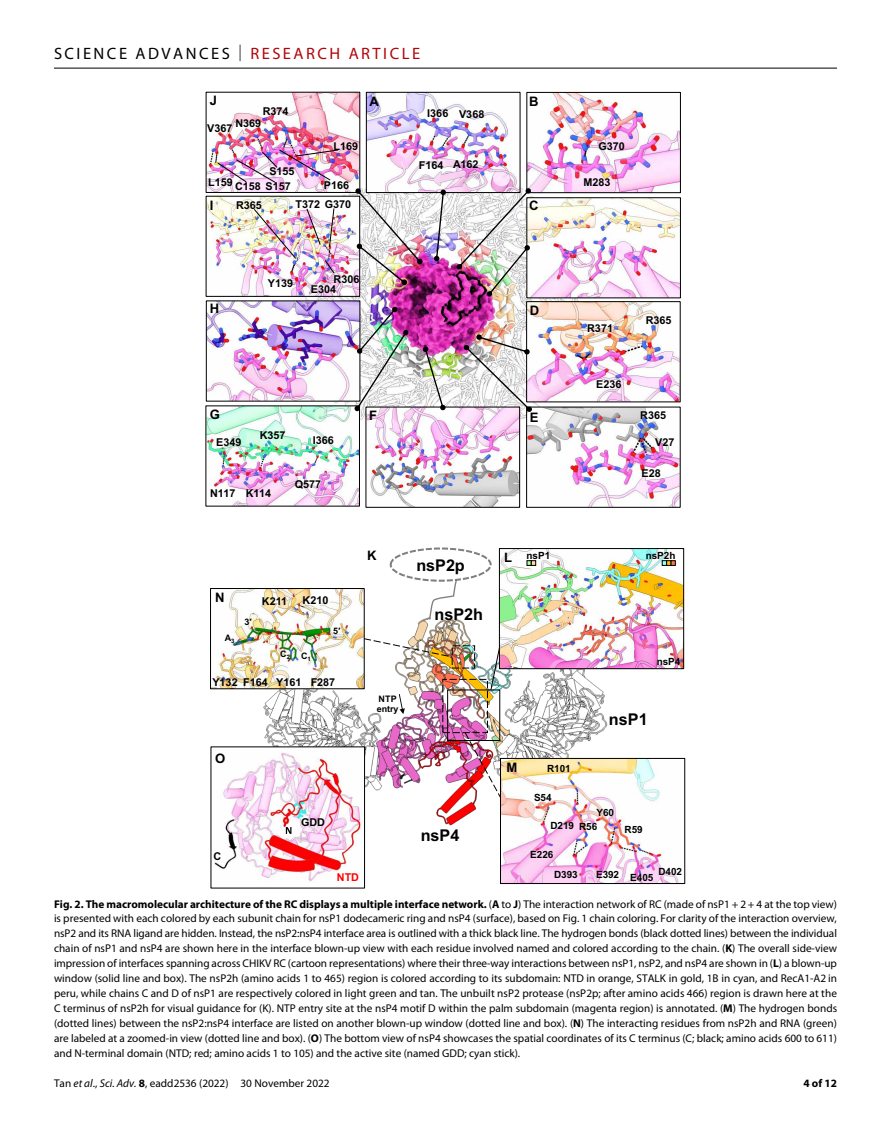
<style>
.page{position:relative;width:891px;height:1134px;background:#fff}
.page>*{position:absolute;margin:0;border:0;box-sizing:border-box;transform-origin:0 0}
.t1{font:16.5px "Myriad Pro";letter-spacing:.15em;color:#000}
.t2{font:700 16.2px "Arial";color:#000}
.t3{font:700 13.05px "Arial";color:#000}
.t4{font:11.25px/15px "Myriad Pro";color:#000;text-align:justify}
.t5{font:700 11.25px "Myriad Pro";color:#000}
.t6{font:700 10.8px "Arial";color:#000}
.t7{font:700 10.8px "Arial";color:#f00}
.t8{font:700 9.9px "Arial";letter-spacing:-.005em;color:#000}
.t9{font:700 9px/10.8px "Arial";color:#000}
.s1{font-weight:300}
.s2{color:#b10508}
.s3{font-weight:700}
.s4{font-style:italic}
</style>
<div class="page">
<hr style="left:54px;top:68px;width:783px;height:1px;background:#000">
<img style="left:299px;top:157px;width:292px;height:293px">
<img style="left:248px;top:596px;width:376px;height:245px">
<div style="left:390px;top:548px;width:102px;height:34px;border:2px dashed #7f7f7f;border-radius:50%"></div>
<svg style="left:428px;top:578px;width:30px;height:43px"></svg>
<div style="left:442px;top:679px;width:46px;height:54px;border:1px dashed #000"></div>
<svg style="left:490px;top:644px;width:11px;height:47px"></svg>
<svg style="left:365px;top:638px;width:88px;height:20px"></svg>
<img style="left:215px;top:590px;width:148px;height:97px">
<div style="left:210px;top:588px;width:155px;height:101px;border:1px solid #000"></div>
<img style="left:368px;top:94px;width:150px;height:97px">
<div style="left:366px;top:92px;width:154px;height:101px;border:1px solid #000"></div>
<img style="left:531px;top:199px;width:148px;height:97px">
<div style="left:527px;top:197px;width:154px;height:101px;border:1px solid #000"></div>
<img style="left:529px;top:94px;width:150px;height:97px">
<div style="left:527px;top:92px;width:154px;height:101px;border:1px solid #000"></div>
<img style="left:528px;top:303px;width:151px;height:97px">
<div style="left:526px;top:301px;width:155px;height:101px;border:1px solid #000"></div>
<img style="left:368px;top:409px;width:150px;height:97px">
<div style="left:366px;top:407px;width:154px;height:101px;border:1px solid #000"></div>
<img style="left:528px;top:409px;width:151px;height:97px">
<div style="left:526px;top:407px;width:155px;height:101px;border:1px solid #000"></div>
<img style="left:208px;top:408px;width:150px;height:96px">
<img style="left:208px;top:303px;width:150px;height:96px">
<img style="left:208px;top:198px;width:150px;height:97px">
<div style="left:206px;top:196px;width:154px;height:101px;border:1px solid #000"></div>
<img style="left:254px;top:208px;width:81px;height:66px">
<svg style="left:434px;top:189px;width:12px;height:72px"></svg>
<img style="left:208px;top:94px;width:150px;height:97px">
<div style="left:206px;top:92px;width:154px;height:101px;border:1px solid #000"></div>
<img style="left:217px;top:149px;width:122px;height:34px">
<img style="left:355px;top:188px;width:68px;height:98px">
<img style="left:354px;top:306px;width:55px;height:106px">
<svg style="left:423px;top:346px;width:23px;height:65px"></svg>
<img style="left:463px;top:334px;width:69px;height:78px">
<img style="left:456px;top:188px;width:75px;height:109px">
<div style="left:447px;top:690px;width:53px;height:51px;border:1px solid #000"></div>
<svg style="left:464px;top:731px;width:38px;height:68px"></svg>
<img style="left:501px;top:550px;width:181px;height:117px">
<div style="left:499px;top:548px;width:185px;height:121px;border:1px solid #000"></div>
<img style="left:502px;top:760px;width:177px;height:122px">
<div style="left:500px;top:758px;width:185px;height:126px;border:1px solid #000"></div>
<svg style="left:399px;top:694px;width:6px;height:20px"></svg>
<svg style="left:662px;top:561px;width:13px;height:5px"></svg>
<svg style="left:527px;top:561px;width:9px;height:5px"></svg>
<img style="left:214px;top:749px;width:149px;height:132px">
<svg style="left:286px;top:827px;width:5px;height:7px"></svg>
<h1 class="t1" style="left:54px;top:40px;width:368px">SCIENCE ADVANCES <span class="s1">|</span> <span class="s2">RESEARCH ARTICLE</span></h1>
<p class="t3" style="left:210px;top:92px;width:9px">J</p>
<p class="t6" style="left:263px;top:104px;width:27px">R374</p>
<p class="t6" style="left:235px;top:116px;width:27px">N369</p>
<p class="t6" style="left:207px;top:121px;width:27px">V367</p>
<p class="t3" style="left:370px;top:93px;width:11px">A</p>
<p class="t6" style="left:333px;top:139px;width:26px">L169</p>
<p class="t6" style="left:427px;top:107px;width:59px">I366 V368</p>
<p class="t6" style="left:269px;top:164px;width:27px">S155</p>
<p class="t6" style="left:208px;top:175px;width:26px">L159</p>
<p class="t6" style="left:324px;top:178px;width:27px">P166</p>
<p class="t6" style="left:235px;top:179px;width:57px">C158 S157</p>
<p class="t3" style="left:210px;top:197px;width:5px">I</p>
<p class="t6" style="left:236px;top:198px;width:27px">R365</p>
<p class="t6" style="left:296px;top:197px;width:57px">T372 G370</p>
<p class="t3" style="left:210px;top:300px;width:11px">H</p>
<p class="t6" style="left:268px;top:276px;width:27px">Y139</p>
<p class="t6" style="left:334px;top:272px;width:27px">R306</p>
<p class="t6" style="left:311px;top:282px;width:27px">E304</p>
<p class="t6" style="left:419px;top:158px;width:61px">F164 A162</p>
<p class="t3" style="left:529px;top:93px;width:11px">B</p>
<p class="t3" style="left:529px;top:196px;width:11px">C</p>
<p class="t3" style="left:530px;top:301px;width:11px">D</p>
<p class="t6" style="left:599px;top:140px;width:28px">G370</p>
<p class="t6" style="left:584px;top:175px;width:28px">M283</p>
<p class="t6" style="left:587px;top:321px;width:27px">R371</p>
<p class="t6" style="left:596px;top:377px;width:27px">E236</p>
<p class="t6" style="left:646px;top:313px;width:27px">R365</p>
<p class="t3" style="left:210px;top:406px;width:12px">G</p>
<p class="t6" style="left:640px;top:409px;width:27px">R365</p>
<p class="t6" style="left:260px;top:429px;width:27px">K357</p>
<p class="t6" style="left:216px;top:435px;width:27px">E349</p>
<p class="t3" style="left:369px;top:406px;width:9px">F</p>
<p class="t3" style="left:530px;top:409px;width:10px">E</p>
<p class="t6" style="left:313px;top:433px;width:23px">I366</p>
<p class="t6" style="left:655px;top:435px;width:21px">V27</p>
<p class="t6" style="left:642px;top:467px;width:21px">E28</p>
<p class="t6" style="left:210px;top:486px;width:62px">N117 K114</p>
<p class="t6" style="left:295px;top:477px;width:28px">Q577</p>
<p class="t3" style="left:215px;top:589px;width:11px">N</p>
<p class="t6" style="left:262px;top:594px;width:27px">K211</p>
<p class="t6" style="left:303px;top:594px;width:27px">K210</p>
<p class="t9" style="left:225px;top:632px;width:11px">A<sub>3</sub></p>
<p class="t9" style="left:244px;top:617px;width:9px">3′</p>
<p class="t9" style="left:280px;top:649px;width:11px">C<sub>2</sub></p>
<p class="t9" style="left:301px;top:651px;width:11px">C<sub>1</sub></p>
<p class="t9" style="left:333px;top:626px;width:9px">5′</p>
<p class="t6" style="left:212px;top:675px;width:124px">Y132 F164 Y161 F287</p>
<p class="t3" style="left:215px;top:750px;width:12px">O</p>
<p class="t3" style="left:367px;top:547px;width:11px">K</p>
<h2 class="t2" style="left:416px;top:554px;width:50px">nsP2p</h2>
<h2 class="t2" style="left:435px;top:604px;width:50px">nsP2h</h2>
<p class="t9" style="left:377px;top:693px;width:23px">NTP entry</p>
<p class="t6" style="left:214px;top:849px;width:9px">C</p>
<p class="t6" style="left:301px;top:815px;width:25px">GDD</p>
<p class="t7" style="left:337px;top:870px;width:24px">NTD</p>
<h2 class="t2" style="left:421px;top:824px;width:40px">nsP4</h2>
<p class="t3" style="left:504px;top:548px;width:9px">L</p>
<p class="t8" style="left:527px;top:549px;width:25px">nsP1</p>
<p class="t8" style="left:646px;top:549px;width:31px">nsP2h</p>
<p class="t8" style="left:657px;top:655px;width:25px">nsP4</p>
<h2 class="t2" style="left:609px;top:708px;width:40px">nsP1</h2>
<p class="t3" style="left:507px;top:759px;width:12px">M</p>
<p class="t8" style="left:547px;top:762px;width:25px">R101</p>
<p class="t8" style="left:534px;top:791px;width:19px">S54</p>
<p class="t8" style="left:596px;top:806px;width:19px">Y60</p>
<p class="t8" style="left:550px;top:819px;width:25px">D219</p>
<p class="t8" style="left:530px;top:848px;width:25px">E226</p>
<p class="t8" style="left:579px;top:820px;width:20px">R56</p>
<p class="t8" style="left:625px;top:823px;width:20px">R59</p>
<p class="t8" style="left:596px;top:868px;width:25px">E392</p>
<p class="t8" style="left:658px;top:865px;width:25px">D402</p>
<p class="t8" style="left:554px;top:868px;width:25px">D393</p>
<p class="t8" style="left:630px;top:871px;width:25px">E405</p>
<p class="t4" style="left:54px;top:896px;width:785px"><span class="s3">Fig. 2. The macromolecular architecture of the RC displays a multiple interface network.</span> (<span class="s3">A</span> to <span class="s3">J</span>) The interaction network of RC (made of nsP1 + 2 + 4 at the top view) is presented with each colored by each subunit chain for nsP1 dodecameric ring and nsP4 (surface), based on Fig. 1 chain coloring. For clarity of the interaction overview, nsP2 and its RNA ligand are hidden. Instead, the nsP2:nsP4 interface area is outlined with a thick black line. The hydrogen bonds (black dotted lines) between the individual chain of nsP1 and nsP4 are shown here in the interface blown-up view with each residue involved named and colored according to the chain. (<span class="s3">K</span>) The overall side-view impression of interfaces spanning across CHIKV RC (cartoon representations) where their three-way interactions between nsP1, nsP2, and nsP4 are shown in (<span class="s3">L</span>) a blown-up window (solid line and box). The nsP2h (amino acids 1 to 465) region is colored according to its subdomain: NTD in orange, STALK in gold, 1B in cyan, and RecA1-A2 in peru, while chains C and D of nsP1 are respectively colored in light green and tan. The unbuilt nsP2 protease (nsP2p; after amino acids 466) region is drawn here at the C terminus of nsP2h for visual guidance for (K). NTP entry site at the nsP4 motif D within the palm subdomain (magenta region) is annotated. (<span class="s3">M</span>) The hydrogen bonds (dotted lines) between the nsP2:nsP4 interface are listed on another blown-up window (dotted line and box). (<span class="s3">N</span>) The interacting residues from nsP2h and RNA (green) are labeled at a zoomed-in view (dotted line and box). (<span class="s3">O</span>) The bottom view of nsP4 showcases the spatial coordinates of its C terminus (C; black; amino acids 600 to 611) and N-terminal domain (NTD; red; amino acids 1 to 105) and the active site (named GDD; cyan stick).</p>
<p class="t4" style="left:54px;top:1076px;width:277px">Tan <span class="s4">et al</span>., <span class="s4">Sci. Adv.</span> <span class="s3">8</span>, eadd2536 (2022) 30 November 2022</p>
<p class="t5" style="left:803px;top:1074px;width:35px">4 of 12</p>
</div>
